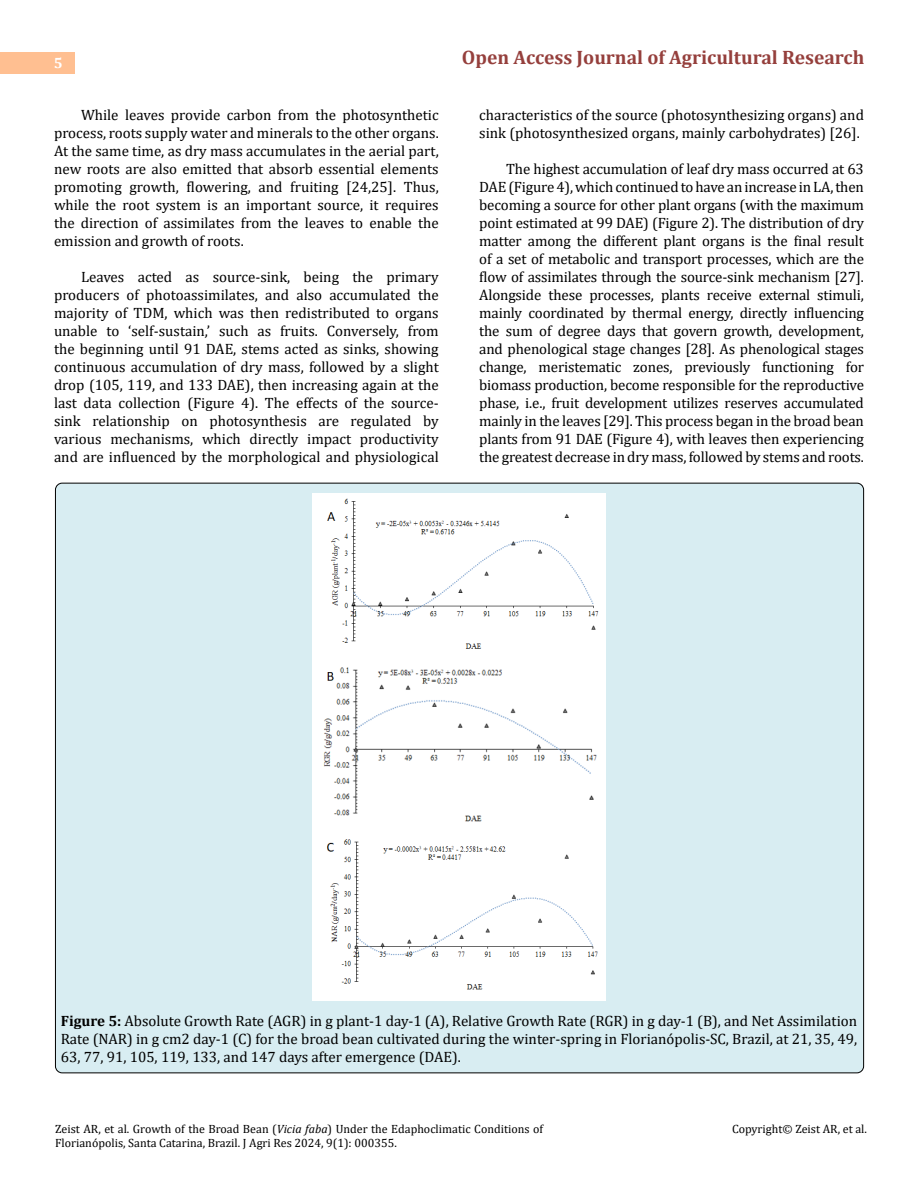
<style>
.page{position:relative;width:918px;height:1188px;background:#fff}
.page>*{position:absolute;margin:0;border:0;box-sizing:border-box;transform-origin:0 0}
.t1{font:700 19.5px "Cambria";color:#953f3c}
.t2{font:15px/18px "Cambria";color:#000;text-align:justify}
.t3{font:700 15px "Cambria";color:#fff}
.t4{font:12px/14.4px "Cambria";color:#000}
.s1{font-weight:700}
.s2{font-style:italic}
</style>
<div class="page">
<div style="left:0;top:52px;width:74px;height:21px;background:#ffbf91"></div>
<div style="left:55px;top:483px;width:809px;height:590px;background:#d8edf2;border-radius:7px"></div>
<div style="left:312px;top:493px;width:294px;height:507px;background:#fff"></div>
<p class="t3" style="left:54px;top:53px;width:10px">5</p>
<p class="t2" style="left:54px;top:105px;width:386px;text-indent:27px">While leaves provide carbon from the photosynthetic process, roots supply water and minerals to the other organs.<br>At the same time, as dry mass accumulates in the aerial part, new roots are also emitted that absorb essential elements promoting growth, flowering, and fruiting [24,25]. Thus, while the root system is an important source, it requires the direction of assimilates from the leaves to enable the emission and growth of roots.</p>
<p class="t2" style="left:54px;top:267px;width:386px;text-indent:27px">Leaves acted as source-sink, being the primary producers of photoassimilates, and also accumulated the majority of TDM, which was then redistributed to organs unable to ‘self-sustain,’ such as fruits. Conversely, from the beginning until 91 DAE, stems acted as sinks, showing continuous accumulation of dry mass, followed by a slight drop (105, 119, and 133 DAE), then increasing again at the last data collection (Figure 4). The effects of the source&shy;sink relationship on photosynthesis are regulated by various mechanisms, which directly impact productivity and are influenced by the morphological and physiological</p>
<h1 class="t1" style="left:462px;top:44px;width:404px">Open Access Journal of Agricultural Research</h1>
<p class="t2" style="left:479px;top:105px;width:386px">characteristics of the source (photosynthesizing organs) and sink (photosynthesized organs, mainly carbohydrates) [26].</p>
<p class="t2" style="left:479px;top:159px;width:386px;text-indent:27px">The highest accumulation of leaf dry mass occurred at 63<br>DAE (Figure 4), which continued to have an increase in LA, then becoming a source for other plant organs (with the maximum point estimated at 99 DAE) (Figure 2). The distribution of dry matter among the different plant organs is the final result of a set of metabolic and transport processes, which are the flow of assimilates through the source-sink mechanism [27].<br>Alongside these processes, plants receive external stimuli, mainly coordinated by thermal energy, directly influencing the sum of degree days that govern growth, development, and phenological stage changes [28]. As phenological stages change, meristematic zones, previously functioning for biomass production, become responsible for the reproductive phase, i.e., fruit development utilizes reserves accumulated mainly in the leaves [29]. This process began in the broad bean plants from 91 DAE (Figure 4), with leaves then experiencing the greatest decrease in dry mass, followed by stems and roots.</p>
<p class="t2" style="left:61px;top:1012px;width:798px"><span class="s1">Figure 5:</span> Absolute Growth Rate (AGR) in g plant-1 day-1 (A), Relative Growth Rate (RGR) in g day-1 (B), and Net Assimilation Rate (NAR) in g cm2 day-1 (C) for the broad bean cultivated during the winter-spring in Florianópolis-SC, Brazil, at 21, 35, 49, 63, 77, 91, 105, 119, 133, and 147 days after emergence (DAE).</p>
<p class="t4" style="left:55px;top:1121px;width:490px">Zeist AR, et al. Growth of the Broad Bean (<span class="s2">Vicia faba</span>) Under the Edaphoclimatic Conditions of<br>Florianópolis, Santa Catarina, Brazil. J Agri Res 2024, 9(1): 000355.</p>
<p class="t4" style="left:732px;top:1121px;width:136px">Copyright© Zeist AR, et al.</p>
</div>
